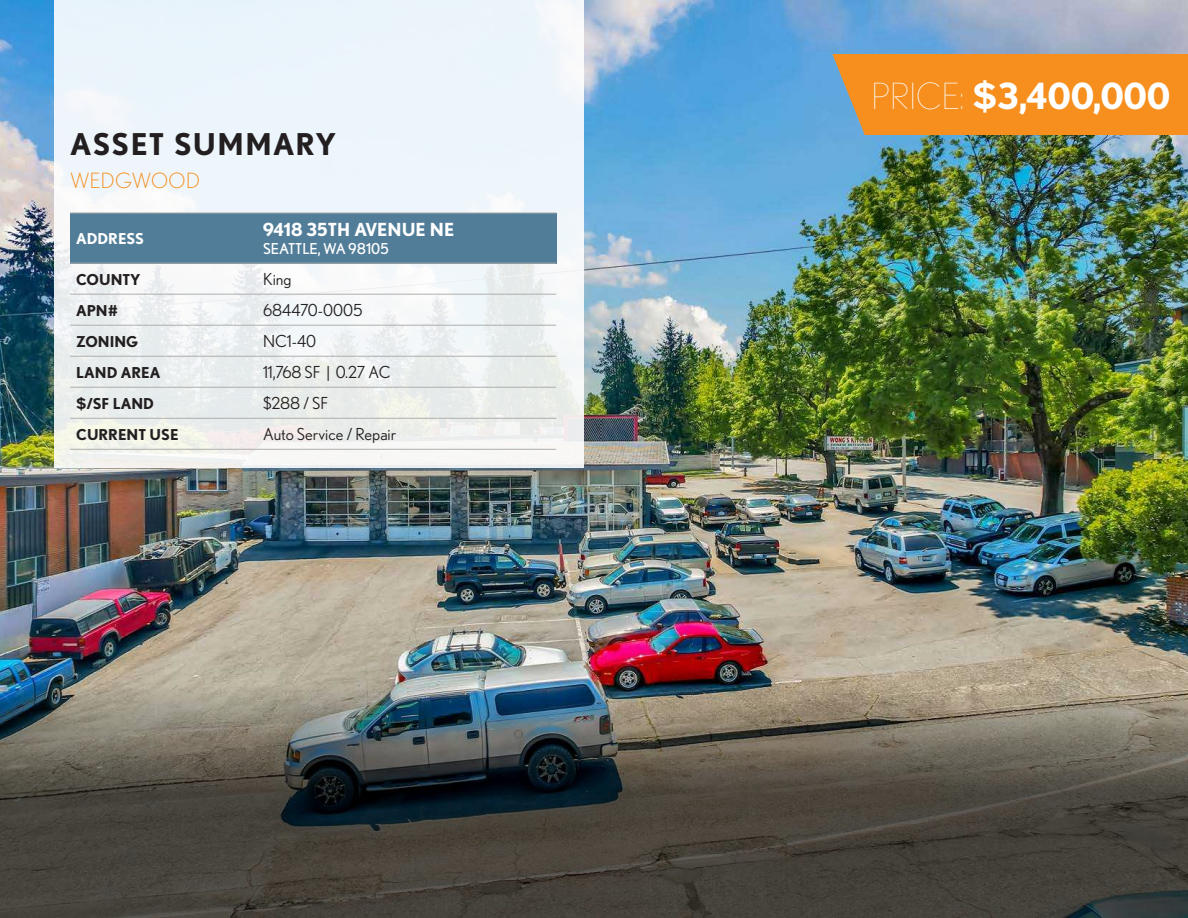
<style>
.page{position:relative;width:1188px;height:918px;background:#fff}
.page>*{position:absolute;margin:0;border:0;box-sizing:border-box;transform-origin:0 0}
.t1{font:700 36px "Nobel";color:#fff}
.t2{font:700 30px "Nobel";letter-spacing:.04em;color:#231f20}
.t3{font:300 21px "Nobel";letter-spacing:.015em;color:#f68f1e}
.t4{font:700 18px "Nobel";color:#fff}
.t5{font:16.5px "Nobel";color:#231f20}
.t6{font:700 15px "Nobel";color:#231f20}
.t7{font:15px "Nobel";color:#fff}
.t8{font:700 15px "Nobel";color:#fff}
.s1{font-weight:200}
</style>
<div class="page">
<img style="left:0;top:0;width:1188px;height:663px">
<img style="left:0;top:663px;width:1188px;height:255px">
<div style="left:832px;top:54px;width:356px;height:81px;background:#f68f1e"></div>
<svg style="left:54px;top:0;width:530px;height:468px;fill:#ecf5fb"></svg>
<div style="left:70px;top:213px;width:187px;height:50px;background:#517d98"></div>
<div style="left:257px;top:213px;width:299px;height:50px;background:#517d98"></div>
<hr style="left:70px;top:213px;width:187px;height:1px;background:#aeafae">
<hr style="left:257px;top:213px;width:299px;height:1px;background:#aeafae">
<hr style="left:70px;top:263px;width:187px;height:1px;background:#aeafae">
<hr style="left:70px;top:294px;width:187px;height:1px;background:#aeafae">
<hr style="left:70px;top:325px;width:187px;height:1px;background:#aeafae">
<hr style="left:70px;top:356px;width:187px;height:1px;background:#aeafae">
<hr style="left:70px;top:387px;width:187px;height:1px;background:#aeafae">
<hr style="left:70px;top:418px;width:187px;height:1px;background:#aeafae">
<hr style="left:70px;top:449px;width:187px;height:1px;background:#aeafae">
<hr style="left:257px;top:263px;width:299px;height:1px;background:#aeafae">
<hr style="left:257px;top:294px;width:299px;height:1px;background:#aeafae">
<hr style="left:257px;top:325px;width:299px;height:1px;background:#aeafae">
<hr style="left:257px;top:356px;width:299px;height:1px;background:#aeafae">
<hr style="left:257px;top:387px;width:299px;height:1px;background:#aeafae">
<hr style="left:257px;top:418px;width:299px;height:1px;background:#aeafae">
<hr style="left:257px;top:449px;width:299px;height:1px;background:#aeafae">
<p class="t2" style="left:70px;top:126px;width:267px">ASSET SUMMARY</p>
<p class="t3" style="left:70px;top:168px;width:131px">WEDGWOOD</p>
<p class="t8" style="left:76px;top:230px;width:69px">ADDRESS</p>
<p class="t4" style="left:263px;top:219px;width:193px">9418 35TH AVENUE NE</p>
<p class="t7" style="left:263px;top:240px;width:127px">SEATTLE, WA 98105</p>
<p class="t6" style="left:76px;top:270px;width:66px">COUNTY</p>
<p class="t5" style="left:263px;top:270px;width:30px">King</p>
<p class="t6" style="left:76px;top:301px;width:43px">APN#</p>
<p class="t5" style="left:263px;top:301px;width:101px">684470-0005</p>
<p class="t6" style="left:76px;top:332px;width:64px">ZONING</p>
<p class="t5" style="left:263px;top:332px;width:55px">NC1-40</p>
<p class="t6" style="left:76px;top:363px;width:86px">LAND AREA</p>
<p class="t5" style="left:263px;top:363px;width:129px">11,768 SF | 0.27 AC</p>
<p class="t6" style="left:76px;top:394px;width:79px">$/SF LAND</p>
<p class="t5" style="left:263px;top:394px;width:67px">$288 / SF</p>
<p class="t6" style="left:76px;top:425px;width:104px">CURRENT USE</p>
<p class="t5" style="left:263px;top:425px;width:135px">Auto Service / Repair</p>
<p class="t1" style="left:872px;top:74px;width:300px"><span class="s1">PRICE:</span> $3,400,000</p>
</div>
